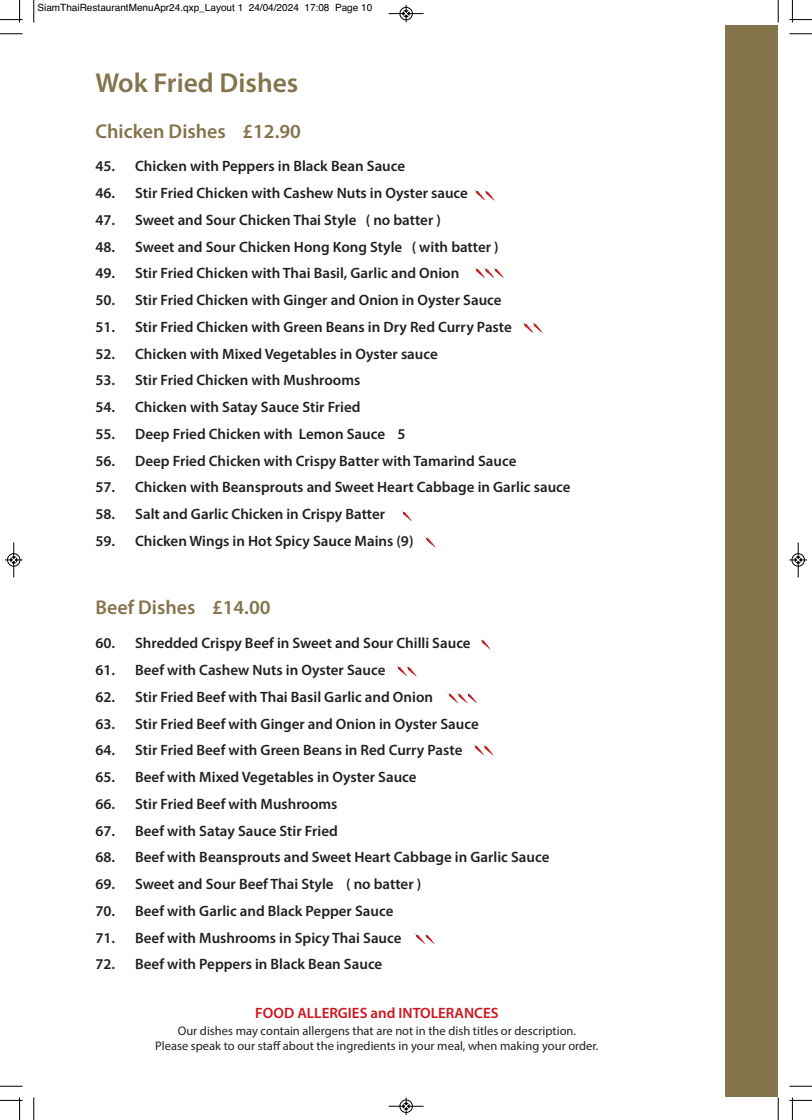
<style>
.page{position:relative;width:812px;height:1120px;background:#fff}
.page>*{position:absolute;margin:0;border:0;box-sizing:border-box;transform-origin:0 0}
.t1{font:600 27.5px "Myriad Pro";color:#84744c}
.t2{font:600 20px "Myriad Pro";color:#84744c}
.t3{font:600 15px "Myriad Pro";color:#231f20}
.t4{font:600 15px "Myriad Pro";color:#cd151d}
.t5{font:12.5px/15px "Myriad Pro";color:#231f20;text-align:center}
.t6{font:10px "Helvetica";color:#000}
</style>
<div class="page">
<div style="left:725px;top:26px;width:53px;height:1071px;background:#84744c"></div>
<img style="left:471px;top:187px;width:9px;height:9px">
<img style="left:480px;top:189px;width:15px;height:12px">
<img style="left:520px;top:320px;width:8px;height:9px">
<img style="left:528px;top:319px;width:15px;height:14px">
<img style="left:470px;top:742px;width:9px;height:9px">
<img style="left:479px;top:742px;width:14px;height:13px">
<img style="left:411px;top:931px;width:9px;height:9px">
<img style="left:420px;top:931px;width:15px;height:13px">
<img style="left:393px;top:663px;width:9px;height:9px">
<img style="left:402px;top:664px;width:15px;height:13px">
<img style="left:421px;top:534px;width:14px;height:13px">
<img style="left:479px;top:638px;width:12px;height:12px">
<img style="left:398px;top:508px;width:14px;height:13px">
<img style="left:471px;top:265px;width:9px;height:9px">
<img style="left:480px;top:265px;width:9px;height:13px">
<img style="left:489px;top:265px;width:15px;height:13px">
<img style="left:444px;top:690px;width:9px;height:9px">
<img style="left:453px;top:690px;width:9px;height:13px">
<img style="left:462px;top:690px;width:15px;height:13px">
<svg style="left:33px;top:0;width:2px;height:22px"></svg>
<svg style="left:0;top:33px;width:22px;height:2px"></svg>
<svg style="left:777px;top:0;width:2px;height:22px"></svg>
<svg style="left:789px;top:33px;width:23px;height:2px"></svg>
<svg style="left:33px;top:1097px;width:2px;height:23px"></svg>
<svg style="left:0;top:1086px;width:22px;height:1px"></svg>
<svg style="left:777px;top:1097px;width:2px;height:23px"></svg>
<svg style="left:789px;top:1086px;width:23px;height:1px"></svg>
<svg style="left:0;top:0;width:22px;height:22px"></svg>
<svg style="left:789px;top:0;width:23px;height:22px"></svg>
<svg style="left:0;top:1097px;width:22px;height:23px"></svg>
<svg style="left:789px;top:1097px;width:23px;height:23px"></svg>
<div style="left:399px;top:7px;width:14px;height:13px;border:1px solid #fff;border-radius:50%"></div>
<hr style="left:388px;top:13px;width:35px;height:1px;background:#000">
<div style="left:400px;top:7px;width:12px;height:13px;border:1px solid #000;border-radius:50%"></div>
<svg style="left:403px;top:5px;width:6px;height:17px"></svg>
<div style="left:399px;top:1099px;width:14px;height:14px;border:1px solid #fff;border-radius:50%"></div>
<hr style="left:388px;top:1106px;width:35px;height:1px;background:#000">
<div style="left:400px;top:1100px;width:12px;height:13px;border:1px solid #000;border-radius:50%"></div>
<svg style="left:403px;top:1097px;width:6px;height:18px"></svg>
<div style="left:7px;top:553px;width:13px;height:14px;border:1px solid #fff;border-radius:50%"></div>
<hr style="left:14px;top:542px;width:1px;height:35px;background:#000">
<div style="left:7px;top:553px;width:13px;height:13px;border:1px solid #000;border-radius:50%"></div>
<svg style="left:5px;top:557px;width:17px;height:6px"></svg>
<div style="left:791px;top:553px;width:13px;height:14px;border:1px solid #fff;border-radius:50%"></div>
<hr style="left:798px;top:542px;width:1px;height:35px;background:#000">
<div style="left:791px;top:553px;width:13px;height:13px;border:1px solid #000;border-radius:50%"></div>
<svg style="left:789px;top:557px;width:18px;height:6px"></svg>
<p class="t6" style="left:38px;top:2px;width:336px">SiamThaiRestaurantMenuApr24.qxp_Layout 1 24/04/2024 17:08 Page 10</p>
<h1 class="t1" style="left:95px;top:73px;width:204px">Wok Fried Dishes</h1>
<h2 class="t2" style="left:95px;top:124px;width:207px">Chicken Dishes £12.90</h2>
<p class="t3" style="left:95px;top:161px;width:311px">45. Chicken with Peppers in Black Bean Sauce</p>
<p class="t3" style="left:95px;top:187px;width:374px">46. Stir Fried Chicken with Cashew Nuts in Oyster sauce</p>
<p class="t3" style="left:95px;top:214px;width:347px">47. Sweet and Sour Chicken Thai Style ( no batter )</p>
<p class="t3" style="left:95px;top:241px;width:405px">48. Sweet and Sour Chicken Hong Kong Style ( with batter )</p>
<p class="t3" style="left:95px;top:268px;width:365px">49. Stir Fried Chicken with Thai Basil, Garlic and Onion</p>
<p class="t3" style="left:95px;top:294px;width:407px">50. Stir Fried Chicken with Ginger and Onion in Oyster Sauce</p>
<p class="t3" style="left:95px;top:321px;width:418px">51. Stir Fried Chicken with Green Beans in Dry Red Curry Paste</p>
<p class="t3" style="left:95px;top:348px;width:344px">52. Chicken with Mixed Vegetables in Oyster sauce</p>
<p class="t3" style="left:95px;top:375px;width:266px">53. Stir Fried Chicken with Mushrooms</p>
<p class="t3" style="left:95px;top:401px;width:267px">54. Chicken with Satay Sauce Stir Fried</p>
<p class="t3" style="left:95px;top:428px;width:312px">55. Deep Fried Chicken with Lemon Sauce 5</p>
<p class="t3" style="left:95px;top:455px;width:422px">56. Deep Fried Chicken with Crispy Batter with Tamarind Sauce</p>
<p class="t3" style="left:95px;top:482px;width:476px">57. Chicken with Beansprouts and Sweet Heart Cabbage in Garlic sauce</p>
<p class="t3" style="left:95px;top:508px;width:291px">58. Salt and Garlic Chicken in Crispy Batter</p>
<p class="t3" style="left:95px;top:535px;width:319px">59. Chicken Wings in Hot Spicy Sauce Mains (9)</p>
<h2 class="t2" style="left:95px;top:599px;width:176px">Beef Dishes £14.00</h2>
<p class="t3" style="left:95px;top:638px;width:377px">60. Shredded Crispy Beef in Sweet and Sour Chilli Sauce</p>
<p class="t3" style="left:95px;top:664px;width:291px">61. Beef with Cashew Nuts in Oyster Sauce</p>
<p class="t3" style="left:95px;top:691px;width:339px">62. Stir Fried Beef with Thai Basil Garlic and Onion</p>
<p class="t3" style="left:95px;top:718px;width:385px">63. Stir Fried Beef with Ginger and Onion in Oyster Sauce</p>
<p class="t3" style="left:95px;top:745px;width:368px">64. Stir Fried Beef with Green Beans in Red Curry Paste</p>
<p class="t3" style="left:95px;top:771px;width:323px">65. Beef with Mixed Vegetables in Oyster Sauce</p>
<p class="t3" style="left:95px;top:798px;width:244px">66. Stir Fried Beef with Mushrooms</p>
<p class="t3" style="left:95px;top:825px;width:244px">67. Beef with Satay Sauce Stir Fried</p>
<p class="t3" style="left:95px;top:852px;width:455px">68. Beef with Beansprouts and Sweet Heart Cabbage in Garlic Sauce</p>
<p class="t3" style="left:95px;top:878px;width:327px">69. Sweet and Sour Beef Thai Style ( no batter )</p>
<p class="t3" style="left:95px;top:905px;width:299px">70. Beef with Garlic and Black Pepper Sauce</p>
<p class="t3" style="left:95px;top:932px;width:307px">71. Beef with Mushrooms in Spicy Thai Sauce</p>
<p class="t3" style="left:95px;top:959px;width:288px">72. Beef with Peppers in Black Bean Sauce</p>
<p class="t4" style="left:255px;top:1008px;width:245px">FOOD ALLERGIES and INTOLERANCES</p>
<p class="t5" style="left:155px;top:1024px;width:445px">Our dishes may contain allergens that are not in the dish titles or description.<br>Please speak to our staff about the ingredients in your meal, when making your order.</p>
</div>
